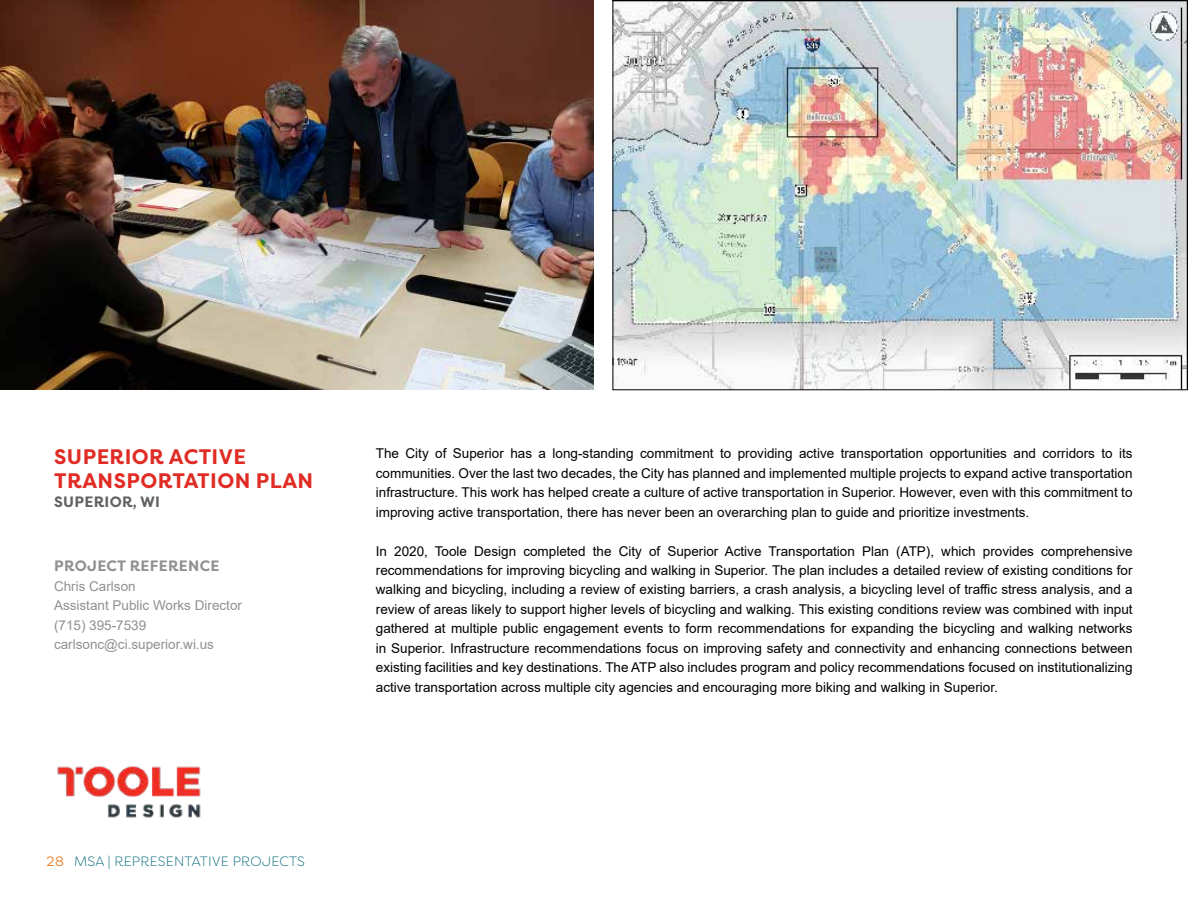
<style>
.page{position:relative;width:1188px;height:918px;background:#fff}
.page>*{position:absolute;margin:0;border:0;box-sizing:border-box;transform-origin:0 0}
.t1{font:700 21px/24px "Filson Pro";letter-spacing:.02em;color:#e02c24}
.t2{font:700 15px "Filson Pro";letter-spacing:.02em;color:#8e9092}
.t3{font:700 15px "Filson Pro";letter-spacing:.02em;color:#606161}
.t4{font:13.5px/19.5px "Arial";color:#000;text-align:justify}
.t5{font:13.5px/19.5px "Arial";color:#8e9092}
.t6{font:300 13.5px "Filson Pro";letter-spacing:.02em;color:#006879}
.s1{font-weight:400;color:#e97e24}
</style>
<div class="page">
<img style="left:57px;top:766px;width:144px;height:52px">
<img style="left:0;top:0;width:594px;height:390px">
<img style="left:615px;top:2px;width:571px;height:386px">
<h1 class="t1" style="left:54px;top:445px;width:261px">SUPERIOR ACTIVE<br>TRANSPORTATION PLAN</h1>
<p class="t3" style="left:54px;top:493px;width:107px">SUPERIOR, WI</p>
<p class="t2" style="left:54px;top:557px;width:167px">PROJECT REFERENCE</p>
<p class="t5" style="left:54px;top:576px;width:190px">Chris Carlson<br>Assistant Public Works Director (715) 395-7539 carlsonc@ci.superior.wi.us</p>
<p class="t4" style="left:376px;top:443px;width:758px">The City of Superior has a long-standing commitment to providing active transportation opportunities and corridors to its communities. Over the last two decades, the City has planned and implemented multiple projects to expand active transportation infrastructure. This work has helped create a culture of active transportation in Superior. However, even with this commitment to improving active transportation, there has never been an overarching plan to guide and prioritize investments.</p>
<p class="t4" style="left:376px;top:541px;width:758px">In 2020, Toole Design completed the City of Superior Active Transportation Plan (ATP), which provides comprehensive recommendations for improving bicycling and walking in Superior. The plan includes a detailed review of existing conditions for walking and bicycling, including a review of existing barriers, a crash analysis, a bicycling level of traffic stress analysis, and a review of areas likely to support higher levels of bicycling and walking. This existing conditions review was combined with input gathered at multiple public engagement events to form recommendations for expanding the bicycling and walking networks in Superior. Infrastructure recommendations focus on improving safety and connectivity and enhancing connections between existing facilities and key destinations. The ATP also includes program and policy recommendations focused on institutionalizing active transportation across multiple city agencies and encouraging more biking and walking in Superior.</p>
<p class="t6" style="left:47px;top:853px;width:260px"><span class="s1">28</span> MSA | REPRESENTATIVE PROJECTS</p>
</div>
